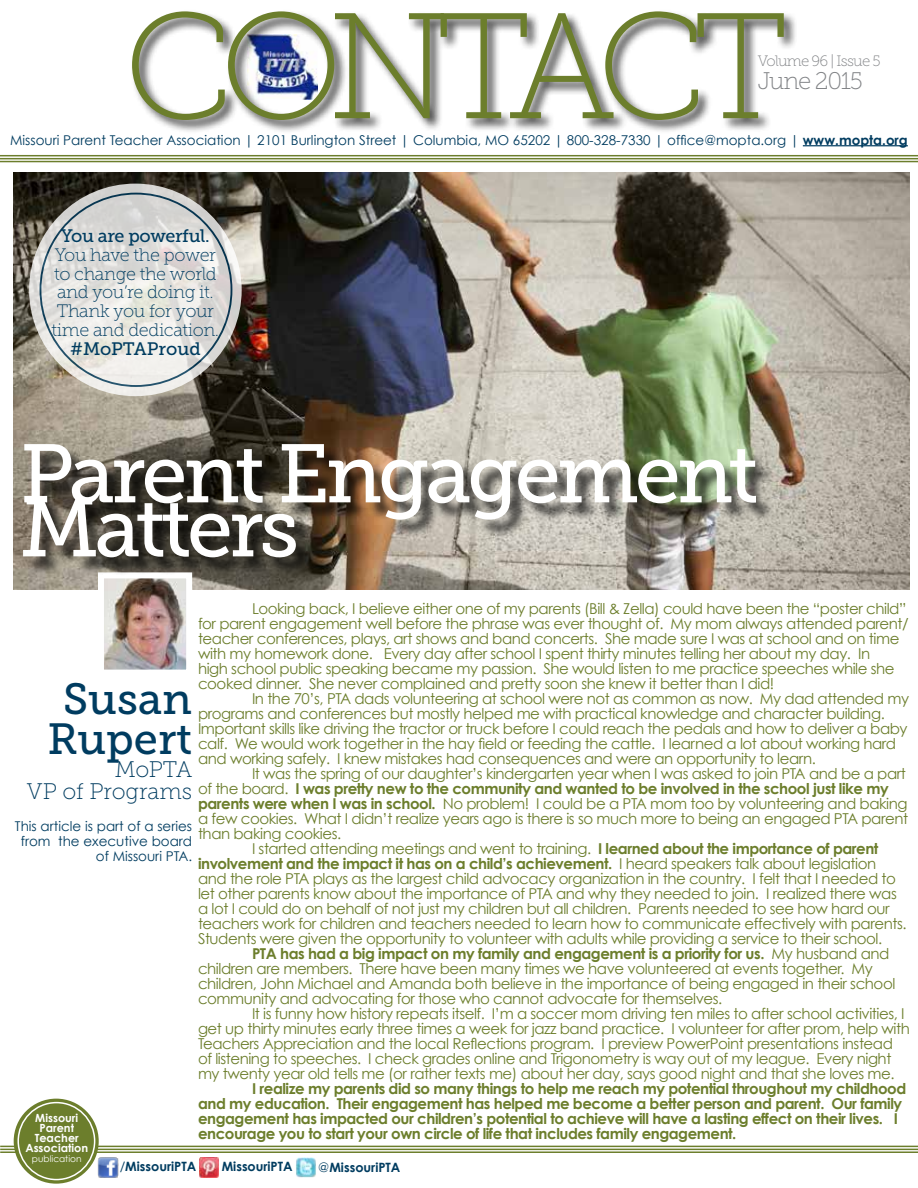
<style>
.page{position:relative;width:918px;height:1188px;background:#fff}
.page>*{position:absolute;margin:0;border:0;box-sizing:border-box;transform-origin:0 0}
.t1{font:150px "Museo Slab 100";letter-spacing:-.105em;color:#6c7e2c}
.t2{font:82.5px "Museo Slab 500";letter-spacing:-.05em;color:#fff}
.t3{font:43.5px/40.5px "Museo Slab 500";color:#003c60;text-align:center}
.t4{font:24px "Museo Slab 100";letter-spacing:-.05em;color:#808285}
.t5{font:22.5px/22.5px "Museo Slab 100";color:#003c60;text-align:right}
.t6{font:18px/18.8px "Museo Slab 100";letter-spacing:-.02em;color:#003c60;text-align:center}
.t7{font:18px "Museo Slab 500";letter-spacing:-.02em;color:#003c60}
.t8{font:18px "Museo Slab 500";color:#003c60}
.t9{font:15px/15px "Century Gothic";letter-spacing:-.03em;color:#6c7e2c}
.t10{font:700 15px/15px "Century Gothic";letter-spacing:-.03em;color:#6c7e2c}
.t11{font:15px "Museo Slab 100";letter-spacing:-.05em;color:#808285}
.t12{font:13.5px/15px "Century Gothic";color:#003c60;text-align:right}
.t13{font:700 12.9px "Century Gothic";color:#003c60}
.t14{font:700 11.25px/10.1px "Century Gothic";color:#fff;text-align:center}
.t15{font:9px "Century Gothic";color:#fff}
.s1{font-weight:700}
.s2{font-weight:400}
</style>
<div class="page">
<hr style="left:0;top:1149px;width:918px;height:1px;background:#6c7e2c">
<hr style="left:0;top:1151px;width:918px;height:2px;background:#6c7e2c">
<hr style="left:0;top:1146px;width:918px;height:1px;background:#6c7e2c">
<hr style="left:803px;top:145px;width:105px;height:1px;background:#003c60">
<hr style="left:0;top:158px;width:918px;height:1px;background:#6c7e2c">
<hr style="left:0;top:161px;width:918px;height:1px;background:#6c7e2c">
<hr style="left:0;top:155px;width:918px;height:1px;background:#6c7e2c">
<img style="left:98px;top:1157px;width:20px;height:21px">
<img style="left:296px;top:1158px;width:20px;height:20px">
<img style="left:199px;top:1158px;width:20px;height:19px">
<svg style="left:14px;top:1099px;width:85px;height:85px"></svg>
<div style="left:18px;top:1103px;width:77px;height:77px;background:#6c7e2c;border-radius:50%"></div>
<div style="left:17px;top:1102px;width:78px;height:78px;border:2px solid #fff;border-radius:50%"></div>
<div style="left:130px;top:10px;width:668px;height:124px;background:#000;opacity:.75"></div>
<img style="left:13px;top:173px;width:897px;height:417px">
<img style="left:105px;top:579px;width:80px;height:90px">
<div style="left:98px;top:572px;width:94px;height:104px;border:6px solid #fff"></div>
<div style="left:25px;top:446px;width:749px;height:130px;background:#000;opacity:.75"></div>
<svg style="left:29px;top:184px;width:213px;height:212px;background:#cbcecd"></svg>
<svg style="left:40px;top:194px;width:191px;height:192px;background:#e0dfdc"></svg>
<h1 class="t1" style="left:123px;top:-14px;width:667px">CONTACT</h1>
<p class="t11" style="left:758px;top:53px;width:124px">Volume 96 | Issue 5</p>
<h3 class="t4" style="left:758px;top:68px;width:107px">June 2015</h3>
<p class="t12" style="left:10px;top:132px;width:899px">Missouri Parent Teacher Association | 2101 Burlington Street | Columbia, MO 65202 | 800-328-7330 | office@mopta.org | <span class="s1">www.mopta.org</span></p>
<p class="t7" style="left:61px;top:226px;width:150px">You are powerful.</p>
<p class="t6" style="left:52px;top:245px;width:169px">You have the power to change the world and you’re doing it.<br>Thank you for your time and dedication.</p>
<p class="t8" style="left:70px;top:338px;width:132px">#MoPTAProud</p>
<h2 class="t2" style="left:20px;top:428px;width:740px">Parent Engagement</h2>
<h2 class="t2" style="left:20px;top:482px;width:281px">Matters</h2>
<p class="t9" style="left:198px;top:601px;width:712px;text-indent:54px">Looking back, I believe either one of my parents (Bill &amp; Zella) could have been the “poster child” for parent engagement well before the phrase was ever thought of. My mom always attended parent/ teacher conferences, plays, art shows and band concerts. She made sure I was at school and on time with my homework done. Every day after school I spent thirty minutes telling her about my day. In<br>high school public speaking became my passion. She would listen to me practice speeches while she cooked dinner. She never complained and pretty soon she knew it better than I did!</p>
<p class="t9" style="left:198px;top:691px;width:713px;text-indent:54px">In the 70’s, PTA dads volunteering at school were not as common as now. My dad attended my programs and conferences but mostly helped me with practical knowledge and character building.<br>Important skills like driving the tractor or truck before I could reach the pedals and how to deliver a baby calf. We would work together in the hay field or feeding the cattle. I learned a lot about working hard and working safely. I knew mistakes had consequences and were an opportunity to learn.</p>
<p class="t9" style="left:252px;top:766px;width:656px">It was the spring of our daughter’s kindergarten year when I was asked to join PTA and be a part</p>
<p class="t10" style="left:198px;top:781px;width:692px"><span class="s2">of the board.</span> I was pretty new to the community and wanted to be involved in the school just like my</p>
<p class="t9" style="left:198px;top:796px;width:711px"><span class="s1">parents were when I was in school.</span> No problem! I could be a PTA mom too by volunteering and baking</p>
<p class="t9" style="left:198px;top:811px;width:712px">a few cookies. What I didn’t realize years ago is there is so much more to being an engaged PTA parent</p>
<p class="t9" style="left:198px;top:826px;width:145px">than baking cookies.</p>
<p class="t9" style="left:252px;top:841px;width:628px">I started attending meetings and went to training. <span class="s1">I learned about the importance of parent</span></p>
<p class="t10" style="left:198px;top:856px;width:680px">involvement and the impact it has on a child’s achievement. <span class="s2">I heard speakers talk about legislation</span></p>
<p class="t9" style="left:198px;top:871px;width:700px">and the role PTA plays as the largest child advocacy organization in the country. I felt that I needed to</p>
<p class="t9" style="left:198px;top:886px;width:700px">let other parents know about the importance of PTA and why they needed to join. I realized there was</p>
<p class="t9" style="left:198px;top:901px;width:693px">a lot I could do on behalf of not just my children but all children. Parents needed to see how hard our</p>
<p class="t9" style="left:198px;top:916px;width:710px">teachers work for children and teachers needed to learn how to communicate effectively with parents.</p>
<p class="t9" style="left:198px;top:931px;width:686px">Students were given the opportunity to volunteer with adults while providing a service to their school.</p>
<p class="t10" style="left:252px;top:946px;width:639px">PTA has had a big impact on my family and engagement is a priority for us. <span class="s2">My husband and</span></p>
<p class="t9" style="left:198px;top:961px;width:676px">children are members. There have been many times we have volunteered at events together. My</p>
<p class="t9" style="left:198px;top:976px;width:699px">children, John Michael and Amanda both believe in the importance of being engaged in their school</p>
<p class="t9" style="left:198px;top:991px;width:526px">community and advocating for those who cannot advocate for themselves.</p>
<p class="t9" style="left:252px;top:1006px;width:654px">It is funny how history repeats itself. I’m a soccer mom driving ten miles to after school activities, I</p>
<p class="t9" style="left:198px;top:1021px;width:713px">get up thirty minutes early three times a week for jazz band practice. I volunteer for after prom, help with</p>
<p class="t9" style="left:198px;top:1036px;width:697px">Teachers Appreciation and the local Reflections program. I preview PowerPoint presentations instead</p>
<p class="t9" style="left:198px;top:1051px;width:695px">of listening to speeches. I check grades online and Trigonometry is way out of my league. Every night</p>
<p class="t9" style="left:198px;top:1066px;width:698px">my twenty year old tells me (or rather texts me) about her day, says good night and that she loves me.</p>
<p class="t10" style="left:198px;top:1081px;width:710px;text-indent:54px">I realize my parents did so many things to help me reach my potential throughout my childhood and my education. Their engagement has helped me become a better person and parent. Our family engagement has impacted our children’s potential to achieve will have a lasting effect on their lives. I encourage you to start your own circle of life that includes family engagement.</p>
<h3 class="t3" style="left:47px;top:679px;width:146px">Susan<br>Rupert</h3>
<h3 class="t5" style="left:27px;top:758px;width:167px">MoPTA<br>VP of Programs</h3>
<p class="t12" style="left:15px;top:818px;width:179px">This article is part of a series from the executive board of Missouri PTA.</p>
<p class="t14" style="left:25px;top:1113px;width:64px">Missouri<br>Parent<br>Teacher<br>Association</p>
<p class="t15" style="left:32px;top:1154px;width:51px">publication</p>
<p class="t13" style="left:120px;top:1159px;width:78px"><span class="s2">/</span>MissouriPTA</p>
<p class="t13" style="left:222px;top:1158px;width:72px">MissouriPTA</p>
<p class="t13" style="left:318px;top:1159px;width:84px"><span class="s2">@</span>MissouriPTA</p>
</div>
